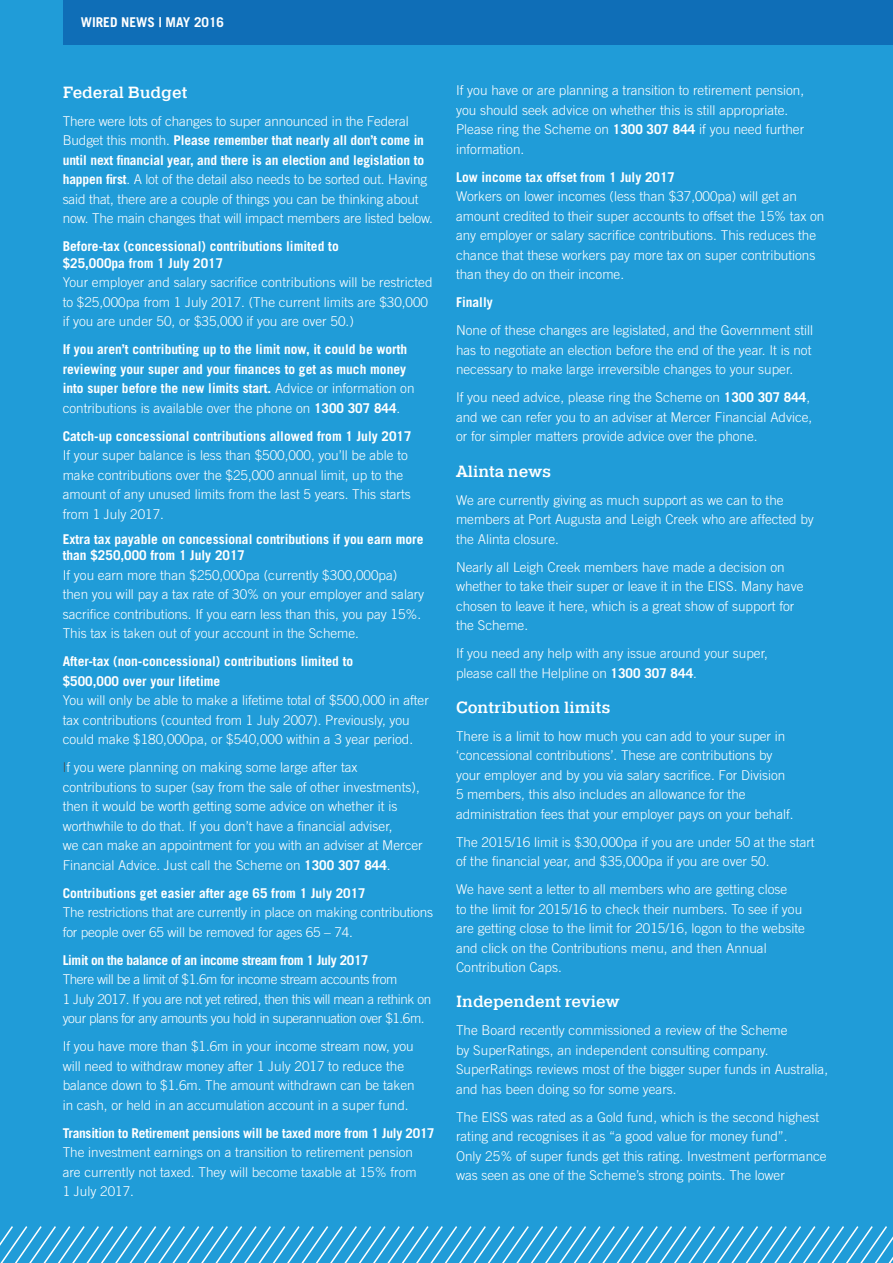
<style>
.page{position:relative;width:893px;height:1263px;background:#209cd8}
.page>*{position:absolute;margin:0;border:0;box-sizing:border-box;transform-origin:0 0}
.t1{font:500 16.2px "Pragmatica Slab";color:#fff}
.t2{font:300 13.5px/19.5px "Trade Gothic";color:#fff}
.t3{font:700 13.5px/19.5px "Trade Gothic";color:#fff}
.t4{font:300 13.5px/19.5px "Trade Gothic";letter-spacing:-.03em;color:#fff}
.t5{font:700 13.5px "Trade Gothic";letter-spacing:-.02em;color:#fff}
.t6{font:700 13.5px "Trade Gothic";letter-spacing:-.03em;color:#fff}
.s1{font-weight:700}
.s2{font-weight:300}
.s3{color:#4d4d4f}
</style>
<div class="page">
<svg style="left:0;top:1226px;width:893px;height:37px"></svg>
<div style="left:64px;top:0;width:829px;height:44px;background:#0f6eb7"></div>
<p class="t3" style="left:81px;top:13px;width:145px">WIRED NEWS | MAY 2016</p>
<p class="t1" style="left:63px;top:83px;width:126px">Federal Budget</p>
<p class="t2" style="left:63px;top:111px;width:372px">There were lots of changes to super announced in the Federal Budget this month. <span class="s1">Please remember that nearly all don’t come in until next financial year, and there is an election and legislation to happen first</span>. A lot of the detail also needs to be sorted out. Having said that, there are a couple of things you can be thinking about now. The main changes that will impact members are listed below.</p>
<p class="t3" style="left:63px;top:238px;width:278px;line-height:16.5px">Before-tax (concessional) contributions limited to $25,000pa from 1 July 2017</p>
<p class="t2" style="left:63px;top:272px;width:371px">Your employer and salary sacrifice contributions will be restricted to $25,000pa from 1 July 2017. (The current limits are $30,000 if you are under 50, or $35,000 if you are over 50.)</p>
<p class="t3" style="left:63px;top:339px;width:353px">If you aren’t contributing up to the limit now, it could be worth reviewing your super and your finances to get as much money into super before the new limits start. <span class="s2">Advice or information on contributions is available over the phone on</span> 1300 307 844<span class="s2">.</span></p>
<p class="t3" style="left:63px;top:426px;width:350px">Catch-up concessional contributions allowed from 1 July 2017</p>
<p class="t2" style="left:63px;top:445px;width:350px">If your super balance is less than $500,000, you’ll be able to make contributions over the $25,000 annual limit, up to the amount of any unused limits from the last 5 years. This starts from 1 July 2017.</p>
<p class="t3" style="left:63px;top:530px;width:362px;line-height:16.5px">Extra tax payable on concessional contributions if you earn more than $250,000 from 1 July 2017</p>
<p class="t2" style="left:63px;top:565px;width:363px">If you earn more than $250,000pa (currently $300,000pa) then you will pay a tax rate of 30% on your employer and salary sacrifice contributions. If you earn less than this, you pay 15%.<br>This tax is taken out of your account in the Scheme.</p>
<p class="t3" style="left:63px;top:651px;width:292px">After-tax (non-concessional) contributions limited to $500,000 over your lifetime</p>
<p class="t2" style="left:63px;top:690px;width:368px">You will only be able to make a lifetime total of $500,000 in after tax contributions (counted from 1 July 2007). Previously, you could make $180,000pa, or $540,000 within a 3 year period.</p>
<p class="t2" style="left:63px;top:757px;width:362px"><span class="s3">I</span>f you were planning on making some large after tax contributions to super (say from the sale of other investments), then it would be worth getting some advice on whether it is worthwhile to do that. If you don’t have a financial adviser,<br>we can make an appointment for you with an adviser at Mercer Financial Advice. Just call the Scheme on <span class="s1">1300 307 844</span>.</p>
<p class="t3" style="left:63px;top:883px;width:305px">Contributions get easier after age 65 from 1 July 2017</p>
<p class="t2" style="left:63px;top:902px;width:372px">The restrictions that are currently in place on making contributions for people over 65 will be removed for ages 65 – 74.</p>
<p class="t6" style="left:63px;top:951px;width:307px">Limit on the balance of an income stream from 1 July 2017</p>
<p class="t4" style="left:63px;top:969px;width:370px">There will be a limit of $1.6m for income stream accounts from<br>1 July 2017. If you are not yet retired, then this will mean a rethink on your plans for any amounts you hold in superannuation over $1.6m.</p>
<p class="t2" style="left:63px;top:1036px;width:353px">If you have more than $1.6m in your income stream now, you will need to withdraw money after 1 July 2017 to reduce the balance down to $1.6m. The amount withdrawn can be taken in cash, or held in an accumulation account in a super fund.</p>
<p class="t5" style="left:63px;top:1124px;width:374px">Transition to Retirement pensions will be taxed more from 1 July 2017</p>
<p class="t2" style="left:63px;top:1142px;width:356px">The investment earnings on a transition to retirement pension are currently not taxed. They will become taxable at 15% from<br>1 July 2017.</p>
<p class="t2" style="left:456px;top:81px;width:350px">If you have or are planning a transition to retirement pension, you should seek advice on whether this is still appropriate.<br>Please ring the Scheme on <span class="s1">1300 307 844</span> if you need further information.</p>
<p class="t3" style="left:456px;top:167px;width:221px">Low income tax offset from 1 July 2017</p>
<p class="t2" style="left:456px;top:187px;width:370px">Workers on lower incomes (less than $37,000pa) will get an amount credited to their super accounts to offset the 15% tax on any employer or salary sacrifice contributions. This reduces the chance that these workers pay more tax on super contributions than they do on their income.</p>
<p class="t3" style="left:456px;top:293px;width:38px">Finally</p>
<p class="t2" style="left:456px;top:321px;width:359px">None of these changes are legislated, and the Government still has to negotiate an election before the end of the year. It is not necessary to make large irreversible changes to your super.</p>
<p class="t2" style="left:456px;top:388px;width:358px">If you need advice, please ring the Scheme on <span class="s1">1300 307 844</span>, and we can refer you to an adviser at Mercer Financial Advice, or for simpler matters provide advice over the phone.</p>
<p class="t1" style="left:456px;top:462px;width:96px">Alinta news</p>
<p class="t2" style="left:456px;top:490px;width:359px">We are currently giving as much support as we can to the members at Port Augusta and Leigh Creek who are affected by the Alinta closure.</p>
<p class="t2" style="left:456px;top:557px;width:349px">Nearly all Leigh Creek members have made a decision on whether to take their super or leave it in the EISS. Many have chosen to leave it here, which is a great show of support for the Scheme.</p>
<p class="t2" style="left:456px;top:643px;width:313px">If you need any help with any issue around your super, please call the Helpline on <span class="s1">1300 307 844</span>.</p>
<p class="t1" style="left:456px;top:698px;width:156px">Contribution limits</p>
<p class="t2" style="left:456px;top:726px;width:339px">There is a limit to how much you can add to your super in ‘concessional contributions’. These are contributions by your employer and by you via salary sacrifice. For Division 5 members, this also includes an allowance for the administration fees that your employer pays on your behalf.</p>
<p class="t2" style="left:456px;top:832px;width:360px">The 2015/16 limit is $30,000pa if you are under 50 at the start of the financial year, and $35,000pa if you are over 50.</p>
<p class="t2" style="left:456px;top:879px;width:350px">We have sent a letter to all members who are getting close<br>to the limit for 2015/16 to check their numbers. To see if you are getting close to the limit for 2015/16, logon to the website and click on the Contributions menu, and then Annual Contribution Caps.</p>
<p class="t1" style="left:456px;top:992px;width:165px">Independent review</p>
<p class="t2" style="left:456px;top:1021px;width:374px">The Board recently commissioned a review of the Scheme<br>by SuperRatings, an independent consulting company.<br>SuperRatings reviews most of the bigger super funds in Australia, and has been doing so for some years.</p>
<p class="t2" style="left:456px;top:1107px;width:372px">The EISS was rated as a Gold fund, which is the second highest rating and recognises it as “a good value for money fund”.<br>Only 25% of super funds get this rating. Investment performance was seen as one of the Scheme’s strong points. The lower</p>
</div>
